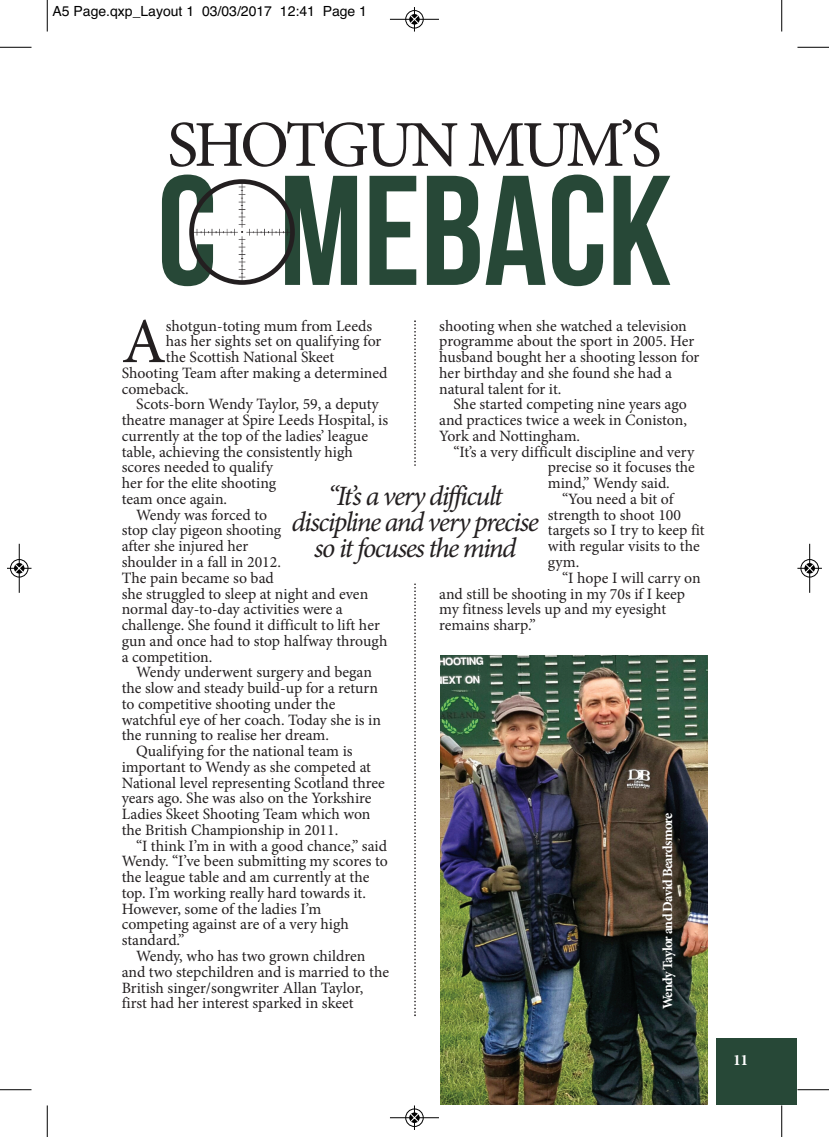
<style>
.page{position:relative;width:829px;height:1137px;background:#fff}
.page>*{position:absolute;margin:0;border:0;box-sizing:border-box;transform-origin:0 0}
.t1{font:155.75px "Bebas Neue";color:#274837}
.t2{font:65.45px "Minion Pro";letter-spacing:-.055em;color:#231f20}
.t3{font:64.05px "Minion Pro";color:#231f20}
.t4{font:italic 28px/26.2px "Minion Pro";letter-spacing:-.055em;color:#231f20;text-align:center}
.t5{font:15.75px/15.8px "Minion Pro";letter-spacing:-.005em;color:#231f20}
.t6{font:700 15.75px "Minion Pro";color:#fff}
.t7{font:14px "Helvetica";color:#000}
.t8{font:700 14px "Minion Pro";letter-spacing:-.055em;color:#fff}
.s1{color:#fff}
</style>
<div class="page">
<img style="left:441px;top:655px;width:266px;height:449px">
<div style="left:715px;top:1037px;width:81px;height:67px;background:#274837"></div>
<svg style="left:414px;top:320px;width:2px;height:695px"></svg>
<div style="left:283px;top:467px;width:265px;height:115px;background:#fff"></div>
<div style="left:189px;top:179px;width:106px;height:106px;border:5px solid #231f20;border-radius:50%"></div>
<svg style="left:192px;top:181px;width:100px;height:101px"></svg>
<hr style="left:47px;top:0;width:1px;height:32px;background:#000">
<hr style="left:0;top:47px;width:32px;height:1px;background:#000">
<hr style="left:781px;top:0;width:1px;height:32px;background:#000">
<hr style="left:797px;top:47px;width:32px;height:1px;background:#000">
<hr style="left:47px;top:1105px;width:1px;height:31px;background:#000">
<hr style="left:0;top:1089px;width:32px;height:1px;background:#000">
<hr style="left:781px;top:1105px;width:1px;height:31px;background:#000">
<hr style="left:797px;top:1089px;width:32px;height:1px;background:#000">
<div style="left:405px;top:10px;width:19px;height:19px;border:1px solid #fff;border-radius:50%"></div>
<hr style="left:390px;top:19px;width:49px;height:1px;background:#000">
<div style="left:405px;top:10px;width:18px;height:18px;border:1px solid #000;border-radius:50%"></div>
<svg style="left:410px;top:7px;width:9px;height:25px"></svg>
<div style="left:405px;top:1108px;width:19px;height:18px;border:1px solid #fff;border-radius:50%"></div>
<hr style="left:390px;top:1117px;width:49px;height:1px;background:#000">
<div style="left:405px;top:1108px;width:18px;height:18px;border:1px solid #000;border-radius:50%"></div>
<svg style="left:410px;top:1105px;width:9px;height:24px"></svg>
<div style="left:10px;top:559px;width:19px;height:18px;border:1px solid #fff;border-radius:50%"></div>
<hr style="left:19px;top:543px;width:1px;height:49px;background:#000">
<div style="left:10px;top:559px;width:18px;height:18px;border:1px solid #000;border-radius:50%"></div>
<div style="left:14px;top:563px;width:10px;height:10px;background:#000;border-radius:50%"></div>
<svg style="left:7px;top:563px;width:25px;height:9px"></svg>
<div style="left:800px;top:559px;width:19px;height:18px;border:1px solid #fff;border-radius:50%"></div>
<hr style="left:809px;top:543px;width:1px;height:49px;background:#000">
<div style="left:800px;top:559px;width:18px;height:18px;border:1px solid #000;border-radius:50%"></div>
<div style="left:804px;top:563px;width:11px;height:10px;background:#000;border-radius:50%"></div>
<svg style="left:797px;top:563px;width:25px;height:9px"></svg>
<p class="t7" style="left:52px;top:3px;width:316px">A5 Page.qxp_Layout 1 03/03/2017 12:41 Page 1</p>
<h2 class="t2" style="left:167px;top:120px;width:496px">SHOTGUN MUM’S</h2>
<h1 class="t1" style="left:157px;top:140px;width:516px">C<span class="s1">O</span>MEBACK</h1>
<h3 class="t3" style="left:122px;top:317px;width:46px">A</h3>
<p class="t5" style="left:166px;top:319px;width:208px">shotgun-toting mum from Leeds</p>
<p class="t5" style="left:439px;top:319px;width:261px">shooting when she watched a television programme about the sport in 2005. Her husband bought her a shooting lesson for her birthday and she found she had a natural talent for it.</p>
<p class="t5" style="left:439px;top:398px;width:249px;text-align:justify;text-indent:14px">She started competing nine years ago and practices twice a week in Coniston, York and Nottingham.</p>
<p class="t5" style="left:548px;top:445px;width:149px;text-align:justify;text-indent:-94px">“It’s a very difficult discipline and very precise so it focuses the mind,” Wendy said.</p>
<p class="t5" style="left:548px;top:492px;width:158px;text-indent:14px">“You need a bit of strength to shoot 100 targets so I try to keep fit with regular visits to the gym.</p>
<p class="t5" style="left:439px;top:571px;width:263px;text-indent:123px">“I hope I will carry on and still be shooting in my 70s if I keep my fitness levels up and my eyesight remains sharp.”</p>
<p class="t5" style="left:166px;top:335px;width:217px">has her sights set on qualifying for</p>
<p class="t5" style="left:166px;top:350px;width:170px">the Scottish National Skeet</p>
<p class="t5" style="left:122px;top:366px;width:267px">Shooting Team after making a determined</p>
<p class="t5" style="left:122px;top:382px;width:68px">comeback.</p>
<p class="t5" style="left:136px;top:398px;width:244px">Scots-born Wendy Taylor, 59, a deputy</p>
<p class="t5" style="left:122px;top:413px;width:268px">theatre manager at Spire Leeds Hospital, is</p>
<p class="t5" style="left:122px;top:429px;width:248px">currently at the top of the ladies’ league</p>
<p class="t5" style="left:122px;top:445px;width:233px">table, achieving the consistently high</p>
<p class="t5" style="left:122px;top:461px;width:153px">scores needed to qualify</p>
<p class="t5" style="left:122px;top:476px;width:156px">her for the elite shooting</p>
<p class="t5" style="left:122px;top:492px;width:107px">team once again.</p>
<p class="t5" style="left:136px;top:508px;width:133px">Wendy was forced to</p>
<p class="t5" style="left:122px;top:524px;width:161px">stop clay pigeon shooting</p>
<p class="t5" style="left:122px;top:539px;width:128px">after she injured her</p>
<p class="t5" style="left:122px;top:555px;width:161px">shoulder in a fall in 2012.</p>
<p class="t5" style="left:122px;top:571px;width:154px">The pain became so bad</p>
<p class="t5" style="left:122px;top:587px;width:248px">she struggled to sleep at night and even</p>
<p class="t5" style="left:122px;top:602px;width:223px">normal day-to-day activities were a</p>
<p class="t5" style="left:122px;top:618px;width:260px">challenge. She found it difficult to lift her</p>
<p class="t5" style="left:122px;top:634px;width:267px">gun and once had to stop halfway through</p>
<p class="t5" style="left:122px;top:650px;width:92px">a competition.</p>
<p class="t5" style="left:136px;top:665px;width:237px">Wendy underwent surgery and began</p>
<p class="t5" style="left:122px;top:681px;width:258px">the slow and steady build-up for a return</p>
<p class="t5" style="left:122px;top:697px;width:215px">to competitive shooting under the</p>
<p class="t5" style="left:122px;top:713px;width:261px">watchful eye of her coach. Today she is in</p>
<p class="t5" style="left:122px;top:728px;width:209px">the running to realise her dream.</p>
<p class="t5" style="left:136px;top:744px;width:218px">Qualifying for the national team is</p>
<p class="t5" style="left:122px;top:760px;width:251px">important to Wendy as she competed at</p>
<p class="t5" style="left:122px;top:776px;width:265px">National level representing Scotland three</p>
<p class="t5" style="left:122px;top:791px;width:251px">years ago. She was also on the Yorkshire</p>
<p class="t5" style="left:122px;top:807px;width:250px">Ladies Skeet Shooting Team which won</p>
<p class="t5" style="left:122px;top:823px;width:218px">the British Championship in 2011.</p>
<p class="t5" style="left:136px;top:839px;width:253px">“I think I’m in with a good chance,” said</p>
<p class="t5" style="left:122px;top:854px;width:268px">Wendy. “I’ve been submitting my scores to</p>
<p class="t5" style="left:122px;top:870px;width:249px">the league table and am currently at the</p>
<p class="t5" style="left:122px;top:886px;width:246px">top. I’m working really hard towards it.</p>
<p class="t5" style="left:122px;top:902px;width:201px">However, some of the ladies I’m</p>
<p class="t5" style="left:122px;top:917px;width:229px">competing against are of a very high</p>
<p class="t5" style="left:122px;top:933px;width:64px">standard.”</p>
<p class="t5" style="left:136px;top:949px;width:231px">Wendy, who has two grown children</p>
<p class="t5" style="left:122px;top:965px;width:269px">and two stepchildren and is married to the</p>
<p class="t5" style="left:122px;top:980px;width:243px">British singer/songwriter Allan Taylor,</p>
<p class="t5" style="left:122px;top:996px;width:233px">first had her interest sparked in skeet</p>
<h3 class="t4" style="left:291px;top:485px;width:249px">“It’s a very difficult discipline and very precise so itfocuses the mind</h3>
<p class="t8" style="left:662px;top:1009px;width:198px;rotate:-90deg">Wendy Taylor and David Beardsmore</p>
<p class="t6" style="left:733px;top:1054px;width:16px">11</p>
</div>
